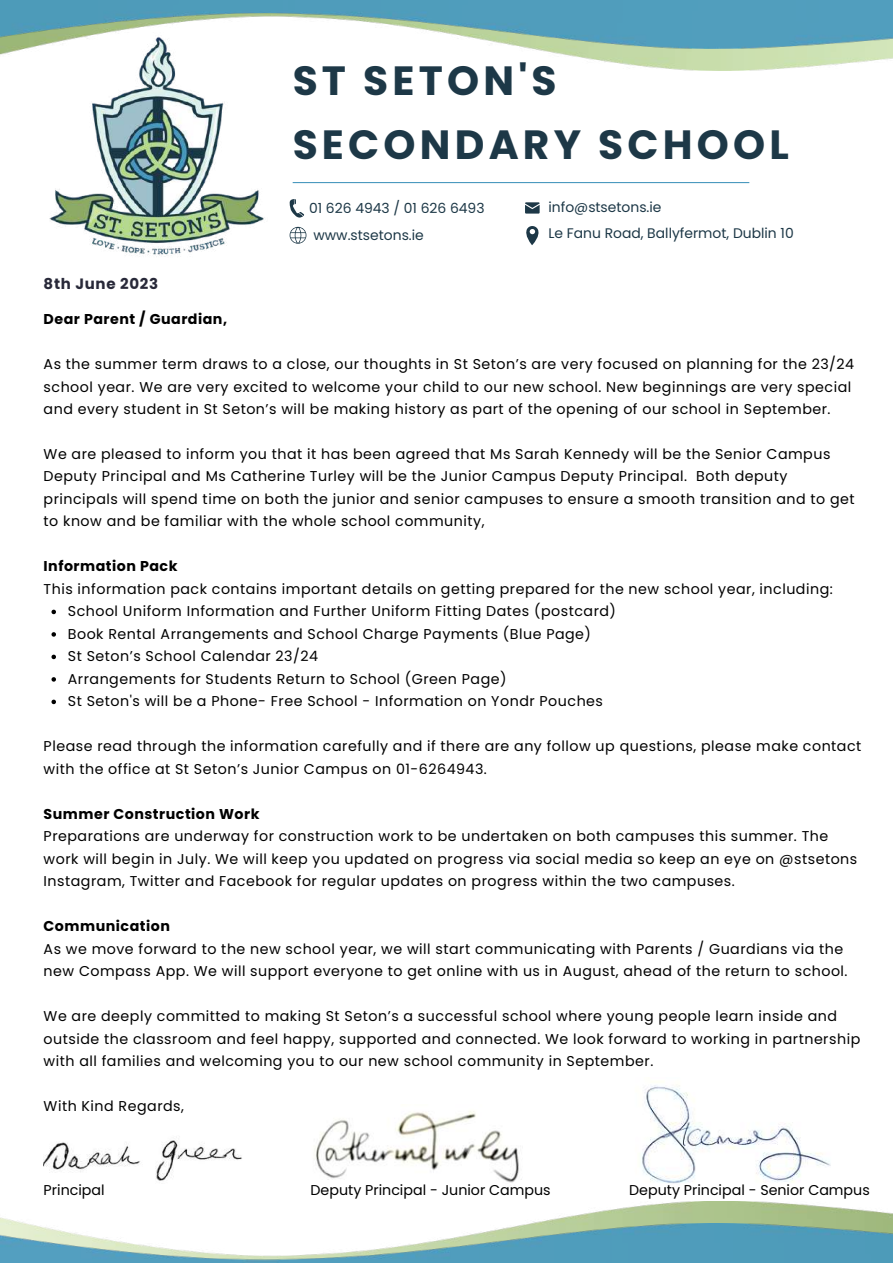
<style>
.page{position:relative;width:893px;height:1264px;background:#fff}
.page>*{position:absolute;margin:0;border:0;box-sizing:border-box;transform-origin:0 0}
.t1{font:700 40.8px/64.1px "Poppins";letter-spacing:.105em;color:#1d3847}
.t2{font:700 15px "Poppins";letter-spacing:.045em;color:#282939}
.t3{font:14.25px/22.5px "Poppins";letter-spacing:.035em;color:#000}
.t4{font:700 14.25px "Poppins";letter-spacing:.035em;color:#000}
.t5{font:14.25px "Poppins";color:#000}
.t6{font:13.95px/27.2px "Poppins";color:#1d3847}
</style>
<div class="page">
<img style="left:0;top:1201px;width:892px;height:22px">
<img style="left:0;top:1223px;width:892px;height:39px">
<img style="left:0;top:49px;width:892px;height:22px">
<img style="left:0;top:0;width:892px;height:49px">
<svg style="left:289px;top:199px;width:15px;height:19px"></svg>
<svg style="left:289px;top:227px;width:17px;height:17px"></svg>
<svg style="left:525px;top:202px;width:14px;height:11px"></svg>
<svg style="left:526px;top:226px;width:13px;height:19px"></svg>
<hr style="left:292px;top:182px;width:457px;height:1px;background:#4c9abf">
<img style="left:44px;top:33px;width:227px;height:223px">
<svg style="left:51px;top:609px;width:5px;height:5px"></svg>
<svg style="left:51px;top:632px;width:5px;height:4px"></svg>
<svg style="left:51px;top:654px;width:5px;height:5px"></svg>
<svg style="left:51px;top:677px;width:5px;height:4px"></svg>
<svg style="left:51px;top:699px;width:5px;height:5px"></svg>
<img style="left:44px;top:1140px;width:198px;height:41px">
<img style="left:314px;top:1111px;width:208px;height:72px">
<img style="left:642px;top:1085px;width:189px;height:99px">
<p class="t2" style="left:44px;top:273px;width:116px">8th June 2023</p>
<h1 class="t1" style="left:292px;top:49px;width:498px">ST SETON'S<br>SECONDARY SCHOOL</h1>
<p class="t6" style="left:313px;top:194px;width:172px;text-indent:-4px">01 626 4943 / 01 626 6493 www.stsetons.ie</p>
<p class="t6" style="left:548px;top:194px;width:247px;line-height:26.1px">info@stsetons.ie<br>Le Fanu Road, Ballyfermot, Dublin 10</p>
<p class="t4" style="left:44px;top:309px;width:185px">Dear Parent / Guardian,</p>
<p class="t3" style="left:44px;top:353px;width:812px">As the summer term draws to a close, our thoughts in St Seton’s are very focused on planning for the 23/24 school year. We are very excited to welcome your child to our new school. New beginnings are very special and every student in St Seton’s will be making history as part of the opening of our school in September.</p>
<p class="t3" style="left:44px;top:443px;width:812px">We are pleased to inform you that it has been agreed that Ms Sarah Kennedy will be the Senior Campus Deputy Principal and Ms Catherine Turley will be the Junior Campus Deputy Principal. Both deputy principals will spend time on both the junior and senior campuses to ensure a smooth transition and to get to know and be familiar with the whole school community,</p>
<p class="t4" style="left:44px;top:556px;width:135px">Information Pack</p>
<p class="t3" style="left:44px;top:577px;width:790px">This information pack contains important details on getting prepared for the new school year, including:</p>
<p class="t3" style="left:68px;top:600px;width:549px">School Uniform Information and Further Uniform Fitting Dates (postcard)<br>Book Rental Arrangements and School Charge Payments (Blue Page)<br>St Seton’s School Calendar 23/24<br>Arrangements for Students Return to School (Green Page)<br>St Seton's will be a Phone- Free School - Information on Yondr Pouches</p>
<p class="t3" style="left:44px;top:735px;width:819px">Please read through the information carefully and if there are any follow up questions, please make contact with the office at St Seton’s Junior Campus on 01-6264943.</p>
<p class="t4" style="left:44px;top:803px;width:217px">Summer Construction Work</p>
<p class="t3" style="left:44px;top:825px;width:815px">Preparations are underway for construction work to be undertaken on both campuses this summer. The work will begin in July. We will keep you updated on progress via social media so keep an eye on @stsetons<br>Instagram, Twitter and Facebook for regular updates on progress within the two campuses.</p>
<p class="t4" style="left:44px;top:916px;width:128px">Communication</p>
<p class="t3" style="left:44px;top:937px;width:805px">As we move forward to the new school year, we will start communicating with Parents / Guardians via the new Compass App. We will support everyone to get online with us in August, ahead of the return to school.</p>
<p class="t3" style="left:44px;top:1005px;width:818px">We are deeply committed to making St Seton’s a successful school where young people learn inside and outside the classroom and feel happy, supported and connected. We look forward to working in partnership with all families and welcoming you to our new school community in September.</p>
<p class="t3" style="left:44px;top:1094px;width:142px">With Kind Regards,</p>
<p class="t5" style="left:44px;top:1180px;width:63px">Principal</p>
<p class="t5" style="left:310px;top:1179px;width:241px">Deputy Principal - Junior Campus</p>
<p class="t5" style="left:629px;top:1180px;width:242px">Deputy Principal - Senior Campus</p>
</div>
